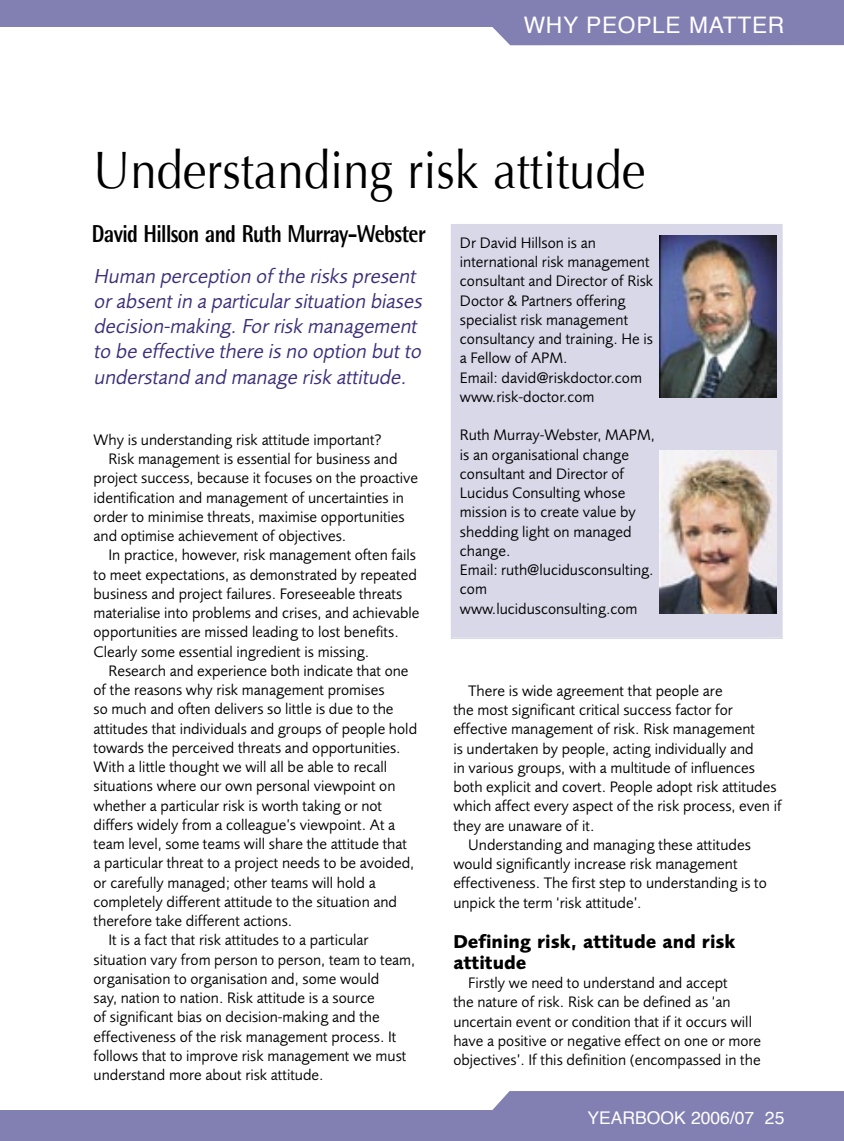
<style>
.page{position:relative;width:844px;height:1141px;background:#fff}
.page>*{position:absolute;margin:0;border:0;box-sizing:border-box;transform-origin:0 0}
.t1{font:52.5px "Optima";color:#000;scale:.9 1}
.t2{font:800 24.5px "Rotis Semi Sans";letter-spacing:-.03em;color:#000;scale:.85 1}
.t3{font:22.75px "Helvetica";letter-spacing:.03em;color:#fff}
.t4{font:italic 21px/25.2px "Foundry Sans";color:#3c2e79}
.t5{font:700 19.25px/21px "Foundry Sans";color:#000}
.t6{font:17.5px "Helvetica";color:#fff}
.t7{font:15.75px/19.2px "Foundry Sans";color:#000}
</style>
<div class="page">
<div style="left:0;top:0;width:843px;height:27px;background:#827fb3"></div>
<div style="left:492px;top:27px;width:351px;height:18px;background:#827fb3"></div>
<div style="left:0;top:1111px;width:843px;height:30px;background:#827fb3"></div>
<svg style="left:454px;top:1091px;width:389px;height:20px;background:#908dbb"></svg>
<div style="left:451px;top:224px;width:331px;height:415px;background:#d9d8e8"></div>
<img style="left:659px;top:236px;width:116px;height:161px">
<img style="left:659px;top:451px;width:117px;height:162px">
<h3 class="t3" style="left:523px;top:10px;width:262px">WHY PEOPLE MATTER</h3>
<h1 class="t1" style="left:93px;top:140px;width:614px">Understanding risk attitude</h1>
<h2 class="t2" style="left:92px;top:218px;width:394px">David Hillson and Ruth Murray-Webster</h2>
<h3 class="t4" style="left:93px;top:263px;width:334px">Human perception of the risks present orabsentin a particularsituation biases decision-making.Forrisk management to be effective there is no option butto understand and manage risk attitude.</h3>
<p class="t7" style="left:460px;top:233px;width:195px">Dr David Hillson is an international risk management consultant and Director of Risk<br>Doctor &amp; Partners offering specialist risk management consultancy and training. He is a Fellow of APM.<br>Email: david@riskdoctor.com www.risk-doctor.com</p>
<p class="t7" style="left:460px;top:425px;width:196px">Ruth Murray-Webster, MAPM, is an organisational change consultant and Director of<br>Lucidus Consulting whose mission is to create value by shedding light on managed change.<br>Email: ruth@lucidusconsulting. com www.lucidusconsulting.com</p>
<p class="t7" style="left:93px;top:430px;width:290px">Why is understanding risk attitude important?</p>
<p class="t7" style="left:108px;top:449px;width:290px">Risk management is essential for business and</p>
<p class="t7" style="left:93px;top:468px;width:326px">project success, because it focuses on the proactive</p>
<p class="t7" style="left:93px;top:488px;width:312px">identification and management of uncertainties in</p>
<p class="t7" style="left:93px;top:507px;width:312px">order to minimise threats, maximise opportunities</p>
<p class="t7" style="left:93px;top:526px;width:254px">and optimise achievement of objectives.</p>
<p class="t7" style="left:108px;top:545px;width:309px">In practice, however, risk management often fails</p>
<p class="t7" style="left:93px;top:565px;width:325px">to meet expectations, as demonstrated by repeated</p>
<p class="t7" style="left:93px;top:584px;width:310px">business and project failures. Foreseeable threats</p>
<p class="t7" style="left:93px;top:603px;width:327px">materialise into problems and crises, and achievable</p>
<p class="t7" style="left:93px;top:622px;width:307px">opportunities are missed leading to lost benefits.</p>
<p class="t7" style="left:93px;top:642px;width:277px">Clearly some essential ingredient is missing.</p>
<p class="t7" style="left:108px;top:661px;width:301px">Research and experience both indicate that one</p>
<p class="t7" style="left:93px;top:680px;width:292px">of the reasons why risk management promises</p>
<p class="t7" style="left:93px;top:699px;width:301px">so much and often delivers so little is due to the</p>
<p class="t7" style="left:93px;top:719px;width:325px">attitudes that individuals and groups of people hold</p>
<p class="t7" style="left:93px;top:738px;width:308px">towards the perceived threats and opportunities.</p>
<p class="t7" style="left:93px;top:757px;width:295px">With a little thought we will all be able to recall</p>
<p class="t7" style="left:93px;top:776px;width:303px">situations where our own personal viewpoint on</p>
<p class="t7" style="left:93px;top:796px;width:290px">whether a particular risk is worth taking or not</p>
<p class="t7" style="left:93px;top:815px;width:303px">differs widely from a colleague’s viewpoint. At a</p>
<p class="t7" style="left:93px;top:834px;width:315px">team level, some teams will share the attitude that</p>
<p class="t7" style="left:93px;top:853px;width:322px">a particular threat to a project needs to be avoided,</p>
<p class="t7" style="left:93px;top:873px;width:283px">or carefully managed; other teams will hold a</p>
<p class="t7" style="left:93px;top:892px;width:305px">completely different attitude to the situation and</p>
<p class="t7" style="left:93px;top:911px;width:200px">therefore take different actions.</p>
<p class="t7" style="left:108px;top:930px;width:261px">It is a fact that risk attitudes to a particular</p>
<p class="t7" style="left:93px;top:950px;width:323px">situation vary from person to person, team to team,</p>
<p class="t7" style="left:93px;top:969px;width:287px">organisation to organisation and, some would</p>
<p class="t7" style="left:93px;top:988px;width:282px">say, nation to nation. Risk attitude is a source</p>
<p class="t7" style="left:93px;top:1007px;width:288px">of significant bias on decision-making and the</p>
<p class="t7" style="left:93px;top:1027px;width:304px">effectiveness of the risk management process. It</p>
<p class="t7" style="left:93px;top:1046px;width:314px">follows that to improve risk management we must</p>
<p class="t7" style="left:93px;top:1065px;width:231px">understand more about risk attitude.</p>
<p class="t7" style="left:468px;top:681px;width:256px">There is wide agreement that people are</p>
<p class="t7" style="left:453px;top:700px;width:281px">the most significant critical success factor for</p>
<p class="t7" style="left:453px;top:719px;width:303px">effective management of risk. Risk management</p>
<p class="t7" style="left:453px;top:739px;width:302px">is undertaken by people, acting individually and</p>
<p class="t7" style="left:453px;top:758px;width:303px">in various groups, with a multitude of influences</p>
<p class="t7" style="left:453px;top:777px;width:324px">both explicit and covert. People adopt risk attitudes</p>
<p class="t7" style="left:453px;top:796px;width:330px">which affect every aspect of the risk process, even if</p>
<p class="t7" style="left:453px;top:816px;width:143px">they are unaware of it.</p>
<p class="t7" style="left:468px;top:835px;width:284px">Understanding and managing these attitudes</p>
<p class="t7" style="left:453px;top:854px;width:285px">would significantly increase risk management</p>
<p class="t7" style="left:453px;top:873px;width:315px">effectiveness. The first step to understanding is to</p>
<p class="t7" style="left:453px;top:893px;width:190px">unpick the term ‘risk attitude’.</p>
<p class="t5" style="left:453px;top:931px;width:284px">Defining risk, attitude and risk attitude</p>
<p class="t7" style="left:453px;top:973px;width:309px;text-indent:15px">Firstly we need to understand and accept<br>the nature of risk. Risk can be defined as ‘an uncertain event or condition that if it occurs will have a positive or negative effect on one or more objectives’. If this definition (encompassed in the</p>
<p class="t6" style="left:587px;top:1106px;width:198px">YEARBOOK 2006/07 25</p>
</div>
